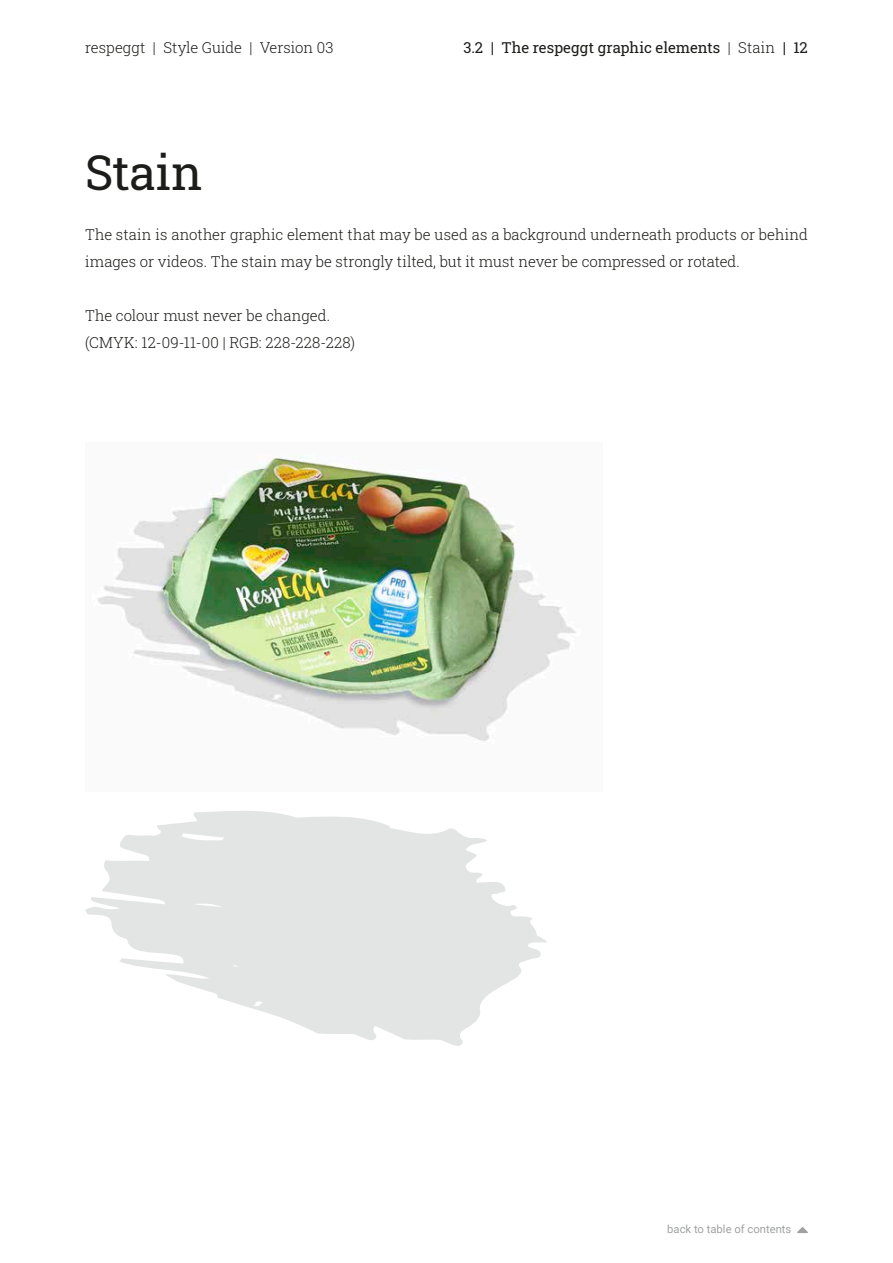
<style>
.page{position:relative;width:893px;height:1263px;background:#fff}
.page>*{position:absolute;margin:0;border:0;box-sizing:border-box;transform-origin:0 0}
.t1{font:48px "Roboto Slab";letter-spacing:-.005em;color:#1c1c1a}
.t2{font:300 15px/27px "Roboto Slab";color:#1c1c1a}
.t3{font:15px "Roboto Slab";color:#1c1c1a}
.t4{font:11.25px "Roboto";color:#a0a1a3}
.s1{font-weight:300}
</style>
<div class="page">
<img style="left:97px;top:455px;width:479px;height:286px">
<svg style="left:85px;top:811px;width:462px;height:235px;fill:#e3e5e4"></svg>
<svg style="left:797px;top:1227px;width:11px;height:6px"></svg>
<p class="t2" style="left:85px;top:33px;width:250px">respeggt | Style Guide | Version 03</p>
<p class="t3" style="left:463px;top:37px;width:346px">3.2 | The respeggt graphic elements <span class="s1">| Stain</span> | 12</p>
<h1 class="t1" style="left:85px;top:139px;width:119px">Stain</h1>
<p class="t2" style="left:85px;top:220px;width:724px">The stain is another graphic element that may be used as a background underneath products or behind images or videos. The stain may be strongly tilted, but it must never be compressed or rotated.</p>
<p class="t2" style="left:85px;top:301px;width:271px">The colour must never be changed. (CMYK: 12-09-11-00 | RGB: 228-228-228)</p>
<p class="t4" style="left:667px;top:1221px;width:126px">back to table of contents</p>
</div>
